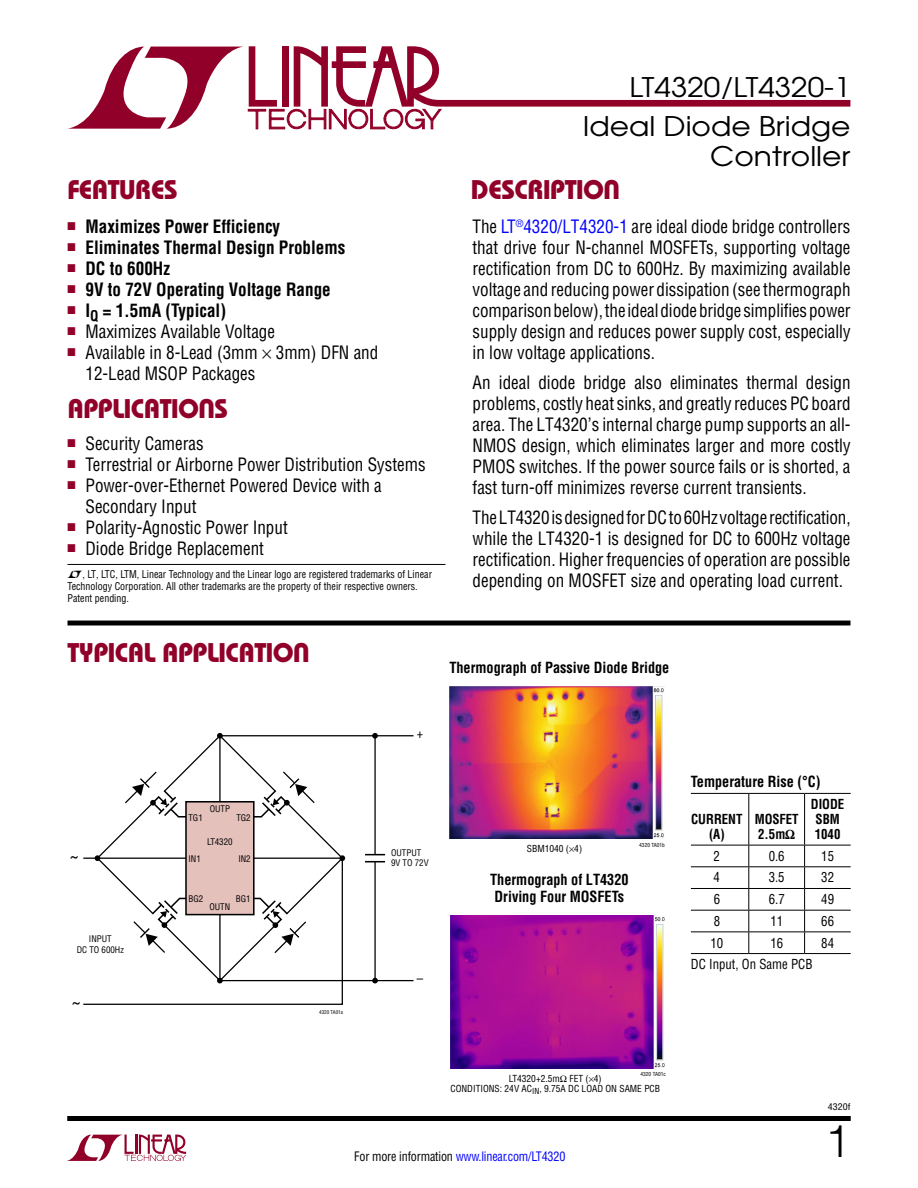
<style>
.page{position:relative;width:918px;height:1188px;background:#fff}
.page>*{position:absolute;margin:0;border:0;box-sizing:border-box;transform-origin:0 0}
.t1{font:300 45px "Helvetica";color:#000}
.t2{font:27px "Linear Bauhaus";letter-spacing:-.02em;color:#910028}
.t3{font:27px/30px "Avant Garde";color:#000;text-align:right;scale:1.1 1}
.t4{font:18px/21px "Linear Helv Cond";color:#000;text-align:justify;scale:.95 1}
.t5{font:700 18px "Linear Helv Cond";color:#000;scale:.95 1}
.t6{font:17.85px "Linear Helv Cond";color:#000}
.t7{font:700 15px/16.5px "Linear Helv Cond";color:#000;scale:.95 1}
.t8{font:13.5px "Linear Helv Cond";color:#000;scale:.95 1}
.t9{font:700 13.5px/15px "Linear Helv Cond";color:#000;scale:.95 1}
.t10{font:12.75px "Linear Helv Cond";letter-spacing:-.015em;color:#00f;scale:.95 1}
.t11{font:12.75px "Linear Helv Cond";color:#000}
.t12{font:10.5px/12px "Linear Helv Cond";color:#000;scale:.95 1}
.t13{font:9.45px/10.8px "Linear Helv Cond";color:#000;text-align:center}
.t14{font:9px "Linear Helv Cond";color:#000;scale:1.1 1}
.t15{font:8.85px/10.2px "Linear Helv Cond";color:#000}
.t16{font:5.4px "Linear Helv Cond";color:#000}
.t17{font:5.1px "Linear Helv Cond";color:#000}
.s1{color:#00f}
.s2{color:#000}
</style>
<div class="page">
<svg style="left:67px;top:1135px;width:119px;height:26px"></svg>
<div style="left:68px;top:1116px;width:782px;height:5px;background:#000"></div>
<hr style="left:68px;top:564px;width:378px;height:1px;background:#000">
<hr style="left:374px;top:736px;width:2px;height:245px;background:#000">
<svg style="left:100px;top:736px;width:244px;height:119px"></svg>
<div style="left:186px;top:802px;width:68px;height:113px;background:#e5c1bc"></div>
<div style="left:185px;top:801px;width:70px;height:114px;border:2px solid #000"></div>
<svg style="left:217px;top:733px;width:6px;height:6px"></svg>
<svg style="left:372px;top:733px;width:6px;height:6px"></svg>
<svg style="left:372px;top:978px;width:6px;height:5px"></svg>
<hr style="left:221px;top:735px;width:193px;height:1px;background:#000">
<hr style="left:221px;top:980px;width:193px;height:1px;background:#000">
<svg style="left:365px;top:854px;width:20px;height:8px"></svg>
<svg style="left:124px;top:770px;width:192px;height:48px"></svg>
<svg style="left:83px;top:855px;width:262px;height:150px"></svg>
<img style="left:450px;top:687px;width:214px;height:152px">
<hr style="left:68px;top:621px;width:782px;height:4px;background:#000">
<hr style="left:691px;top:793px;width:58px;height:1px;background:#000">
<hr style="left:749px;top:793px;width:56px;height:1px;background:#000">
<hr style="left:748px;top:794px;width:1px;height:51px;background:#000">
<hr style="left:805px;top:793px;width:46px;height:1px;background:#000">
<hr style="left:804px;top:794px;width:1px;height:51px;background:#000">
<hr style="left:691px;top:845px;width:58px;height:1px;background:#000">
<hr style="left:749px;top:845px;width:56px;height:1px;background:#000">
<hr style="left:805px;top:845px;width:46px;height:1px;background:#000">
<hr style="left:691px;top:866px;width:58px;height:1px;background:#000">
<hr style="left:749px;top:866px;width:56px;height:1px;background:#000">
<hr style="left:805px;top:866px;width:46px;height:1px;background:#000">
<hr style="left:691px;top:888px;width:58px;height:1px;background:#000">
<hr style="left:749px;top:888px;width:56px;height:1px;background:#000">
<hr style="left:805px;top:888px;width:46px;height:1px;background:#000">
<hr style="left:691px;top:910px;width:58px;height:1px;background:#000">
<hr style="left:749px;top:910px;width:56px;height:1px;background:#000">
<hr style="left:805px;top:910px;width:46px;height:1px;background:#000">
<hr style="left:691px;top:931px;width:58px;height:1px;background:#000">
<hr style="left:749px;top:931px;width:56px;height:1px;background:#000">
<svg style="left:748px;top:845px;width:1px;height:108px"></svg>
<hr style="left:805px;top:931px;width:46px;height:1px;background:#000">
<svg style="left:804px;top:845px;width:1px;height:108px"></svg>
<hr style="left:691px;top:953px;width:58px;height:1px;background:#000">
<hr style="left:749px;top:953px;width:56px;height:1px;background:#000">
<hr style="left:805px;top:953px;width:46px;height:1px;background:#000">
<img style="left:451px;top:916px;width:214px;height:152px">
<svg style="left:68px;top:46px;width:782px;height:84px"></svg>
<h2 class="t3" style="left:630px;top:72px;width:202px">LT4320/LT4320-1</h2>
<h2 class="t3" style="left:583px;top:111px;width:245px">Ideal Diode Bridge<br>Controller</h2>
<h2 class="t2" style="left:68px;top:173px;width:112px">FEATURES</h2>
<h2 class="t2" style="left:471px;top:173px;width:151px">DESCRIPTION</h2>
<p class="t5" style="left:68px;top:215px;width:225px"><sup>■</sup> Maximizes Power Efficiency</p>
<p class="t5" style="left:68px;top:236px;width:294px"><sup>■</sup> Eliminates Thermal Design Problems</p>
<p class="t5" style="left:68px;top:257px;width:109px"><sup>■</sup> DC to 600Hz</p>
<p class="t5" style="left:68px;top:278px;width:279px"><sup>■</sup> 9V to 72V Operating Voltage Range</p>
<p class="t5" style="left:68px;top:299px;width:168px"><sup>■</sup> I<sub>Q</sub> = 1.5mA (Typical)</p>
<p class="t4" style="left:68px;top:321px;width:220px"><sup>■</sup> Maximizes Available Voltage</p>
<p class="t4" style="left:85px;top:342px;width:310px;text-indent:-18px"><sup>■</sup> Available in 8-Lead (3mm 3mm) DFN and<br>12-Lead MSOP Packages</p>
<h2 class="t2" style="left:68px;top:392px;width:162px">APPLICATIONS</h2>
<p class="t4" style="left:68px;top:433px;width:145px"><sup>■</sup> Security Cameras</p>
<p class="t4" style="left:68px;top:454px;width:379px"><sup>■</sup> Terrestrial or Airborne Power Distribution Systems</p>
<p class="t4" style="left:85px;top:475px;width:313px;text-indent:-18px"><sup>■</sup> Power-over-Ethernet Powered Device with a<br>Secondary Input</p>
<p class="t4" style="left:68px;top:517px;width:233px"><sup>■</sup> Polarity-Agnostic Power Input</p>
<p class="t4" style="left:68px;top:538px;width:208px"><sup>■</sup> Diode Bridge Replacement</p>
<p class="t12" style="left:68px;top:568px;width:385px;text-indent:15px">, LT, LTC, LTM, Linear Technology and the Linear logo are registered trademarks of Linear<br>Technology Corporation. All other trademarks are the property of their respective owners.<br>Patent pending.</p>
<h2 class="t2" style="left:68px;top:636px;width:244px">TYPICAL APPLICATION</h2>
<p class="t4" style="left:472px;top:216px;width:400px">The <span class="s1">LT</span><sup>®</sup><span class="s1">4320/LT4320-1</span> are ideal diode bridge controllers that drive four N-channel MOSFETs, supporting voltage rectification from DC to 600Hz. By maximizing available voltage and reducing power dissipation (see thermograph comparisonbelow), the idealdiodebridge simplifiespower supply design and reduces power supply cost, especially in low voltage applications.</p>
<p class="t4" style="left:473px;top:372px;width:399px">An ideal diode bridge also eliminates thermal design problems, costly heat sinks, and greatly reduces PC board area. The LT4320’s internal charge pump supports an all-NMOS design, which eliminates larger and more costly PMOS switches. If the power source fails or is shorted, a fast turn-off minimizes reverse current transients.</p>
<p class="t4" style="left:473px;top:507px;width:399px">TheLT4320isdesignedforDCto 60Hzvoltagerectification, while the LT4320-1 is designed for DC to 600Hz voltage rectification. Higher frequencies of operation are possible depending on MOSFET size and operating load current.</p>
<p class="t7" style="left:449px;top:659px;width:233px">Thermograph of Passive Diode Bridge</p>
<p class="t6" style="left:70px;top:844px;width:10px">~</p>
<p class="t15" style="left:77px;top:934px;width:49px;text-align:center">INPUT<br>DC TO 600Hz</p>
<p class="t6" style="left:72px;top:991px;width:10px">~</p>
<p class="t15" style="left:210px;top:804px;width:22px">OUTP</p>
<p class="t15" style="left:188px;top:812px;width:16px">TG1</p>
<p class="t15" style="left:188px;top:853px;width:14px">IN1</p>
<p class="t15" style="left:236px;top:812px;width:16px">TG2</p>
<p class="t15" style="left:207px;top:837px;width:27px">LT4320</p>
<p class="t15" style="left:238px;top:853px;width:14px">IN2</p>
<p class="t15" style="left:236px;top:893px;width:16px">BG1</p>
<p class="t15" style="left:188px;top:893px;width:16px">BG2</p>
<p class="t15" style="left:209px;top:902px;width:22px">OUTN</p>
<p class="t17" style="left:319px;top:1008px;width:25px">4320 TA01a</p>
<p class="t11" style="left:417px;top:726px;width:8px">+</p>
<p class="t15" style="left:391px;top:847px;width:39px">OUTPUT<br>9V TO 72V</p>
<p class="t11" style="left:417px;top:970px;width:8px">–</p>
<p class="t13" style="left:527px;top:844px;width:57px">SBM1040 ( 4)</p>
<p class="t7" style="left:490px;top:871px;width:147px">Thermograph of LT4320<br>Driving Four MOSFETs</p>
<p class="t16" style="left:639px;top:842px;width:27px">4320 TA01b</p>
<p class="t7" style="left:691px;top:773px;width:138px">Temperature Rise (°C)</p>
<p class="t9" style="left:691px;top:812px;width:55px;text-align:center">CURRENT (A)</p>
<p class="t9" style="left:755px;top:812px;width:48px">MOSFET<br>2.5mΩ</p>
<p class="t9" style="left:811px;top:797px;width:37px">DIODE<br>SBM<br>1040</p>
<p class="t8" style="left:714px;top:847px;width:8px">2</p>
<p class="t8" style="left:769px;top:847px;width:18px">0.6</p>
<p class="t8" style="left:821px;top:847px;width:15px">15</p>
<p class="t8" style="left:714px;top:869px;width:8px">4</p>
<p class="t8" style="left:769px;top:869px;width:18px">3.5</p>
<p class="t8" style="left:821px;top:869px;width:15px">32</p>
<p class="t8" style="left:714px;top:891px;width:8px">6</p>
<p class="t8" style="left:769px;top:891px;width:18px">6.7</p>
<p class="t8" style="left:821px;top:891px;width:15px">49</p>
<p class="t8" style="left:714px;top:913px;width:8px">8</p>
<p class="t8" style="left:770px;top:913px;width:15px">11</p>
<p class="t8" style="left:821px;top:913px;width:15px">66</p>
<p class="t8" style="left:710px;top:934px;width:15px">10</p>
<p class="t8" style="left:770px;top:934px;width:15px">16</p>
<p class="t8" style="left:821px;top:934px;width:15px">84</p>
<p class="t8" style="left:691px;top:956px;width:129px">DC Input, On Same PCB</p>
<p class="t16" style="left:641px;top:1071px;width:27px">4320 TA01c</p>
<p class="t13" style="left:450px;top:1073px;width:211px">LT4320+2.5mΩ FET ( 4)<br>CONDITIONS: 24V AC<sub>IN</sub>, 9.75A DC LOAD ON SAME PCB</p>
<p class="t14" style="left:828px;top:1102px;width:22px">4320f</p>
<p class="t10" style="left:354px;top:1148px;width:224px"><span class="s2">For more information</span> www.linear.com/LT4320</p>
<h1 class="t1" style="left:825px;top:1105px;width:27px">1</h1>
</div>
